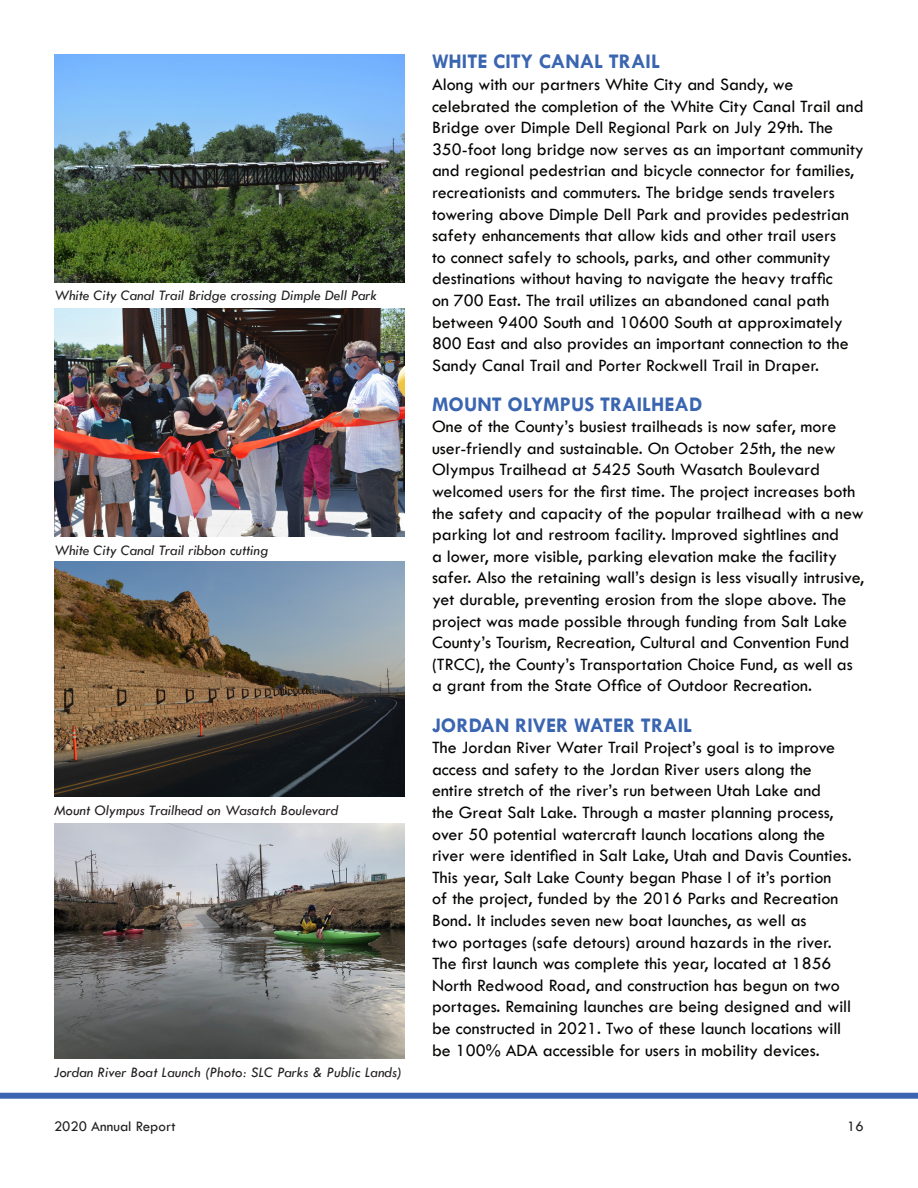
<style>
.page{position:relative;width:918px;height:1188px;background:#fff}
.page>*{position:absolute;margin:0;border:0;box-sizing:border-box;transform-origin:0 0}
.t1{font:700 21px "Tw Cen";color:#3a65b0}
.t2{font:18px/21.6px "Tw Cen";color:#040503}
.t3{font:italic 15px "Tw Cen";color:#231f20}
.t4{font:15px "Tw Cen";color:#231f20}
</style>
<div class="page">
<img style="left:54px;top:309px;width:351px;height:228px">
<div style="left:0;top:1093px;width:918px;height:6px;background:#3b65b0"></div>
<img style="left:54px;top:54px;width:351px;height:228px">
<img style="left:54px;top:562px;width:351px;height:235px">
<img style="left:54px;top:824px;width:351px;height:235px">
<p class="t3" style="left:54px;top:286px;width:325px">White City Canal Trail Bridge crossing Dimple Dell Park</p>
<p class="t3" style="left:54px;top:541px;width:216px">White City Canal Trail ribbon cutting</p>
<p class="t3" style="left:54px;top:801px;width:286px">Mount Olympus Trailhead on Wasatch Boulevard</p>
<p class="t3" style="left:54px;top:1063px;width:350px">Jordan River Boat Launch (Photo: SLC Parks &amp; Public Lands)</p>
<p class="t1" style="left:432px;top:49px;width:230px">WHITE CITY CANAL TRAIL</p>
<p class="t2" style="left:432px;top:74px;width:433px">Along with our partners White City and Sandy, we celebrated the completion of the White City Canal Trail and Bridge over Dimple Dell Regional Park on July 29th. The 350-foot long bridge now serves as an important community and regional pedestrian and bicycle connector for families, recreationists and commuters. The bridge sends travelers towering above Dimple Dell Park and provides pedestrian safety enhancements that allow kids and other trail users<br>to connect safely to schools, parks, and other community destinations without having to navigate the heavy traffic<br>on 700 East. The trail utilizes an abandoned canal path between 9400 South and 10600 South at approximately 800 East and also provides an important connection to the Sandy Canal Trail and Porter Rockwell Trail in Draper.</p>
<p class="t1" style="left:432px;top:391px;width:272px">MOUNT OLYMPUS TRAILHEAD</p>
<p class="t2" style="left:432px;top:416px;width:433px">One of the County’s busiest trailheads is now safer, more user-friendly and sustainable. On October 25th, the new Olympus Trailhead at 5425 South Wasatch Boulevard welcomed users for the first time. The project increases both the safety and capacity of the popular trailhead with a new parking lot and restroom facility. Improved sightlines and<br>a lower, more visible, parking elevation make the facility safer. Also the retaining wall’s design is less visually intrusive, yet durable, preventing erosion from the slope above. The project was made possible through funding from Salt Lake County’s Tourism, Recreation, Cultural and Convention Fund (TRCC), the County’s Transportation Choice Fund, as well as a grant from the State Office of Outdoor Recreation.</p>
<p class="t1" style="left:432px;top:712px;width:262px">JORDAN RIVER WATER TRAIL</p>
<p class="t2" style="left:432px;top:737px;width:421px">The Jordan River Water Trail Project’s goal is to improve access and safety to the Jordan River users along the entire stretch of the river’s run between Utah Lake and<br>the Great Salt Lake. Through a master planning process, over 50 potential watercraft launch locations along the river were identified in Salt Lake, Utah and Davis Counties.<br>This year, Salt Lake County began Phase I of it’s portion<br>of the project, funded by the 2016 Parks and Recreation Bond. It includes seven new boat launches, as well as<br>two portages (safe detours) around hazards in the river.<br>The first launch was complete this year, located at 1856<br>North Redwood Road, and construction has begun on two portages. Remaining launches are being designed and will be constructed in 2021. Two of these launch locations will be 100% ADA accessible for users in mobility devices.</p>
<p class="t4" style="left:54px;top:1117px;width:123px">2020 Annual Report</p>
<p class="t4" style="left:847px;top:1117px;width:18px">16</p>
</div>
